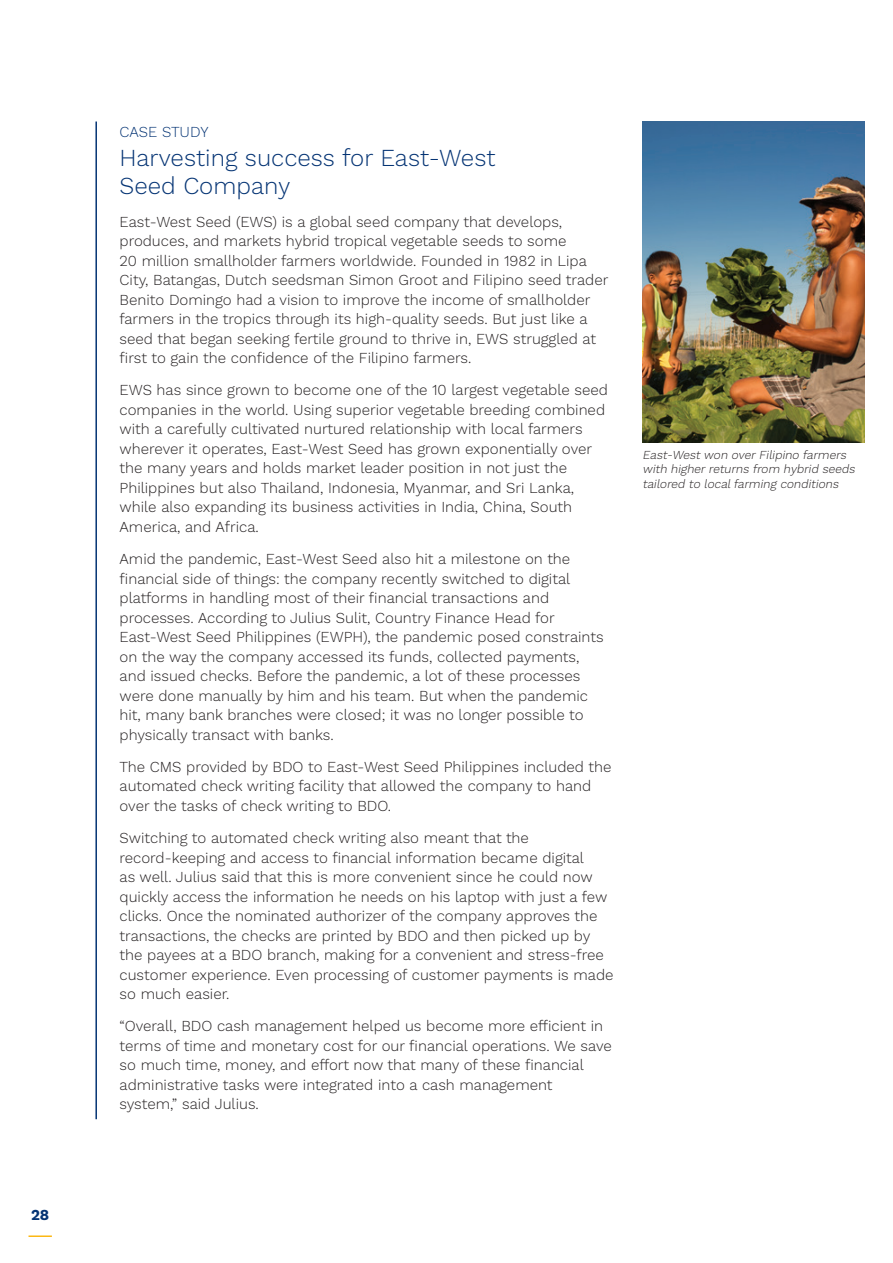
<style>
.page{position:relative;width:893px;height:1263px;background:#fff}
.page>*{position:absolute;margin:0;border:0;box-sizing:border-box;transform-origin:0 0}
.t1{font:300 24px/28.5px "Work Sans";color:#053474}
.t2{font:300 15px/19.5px "Work Sans";color:#231f20}
.t3{font:300 15px "Work Sans";color:#053474}
.t4{font:700 15px "Work Sans";color:#053474}
.t5{font:italic 300 12px/14.4px "Work Sans";color:#231f20}
</style>
<div class="page">
<img style="left:642px;top:122px;width:222px;height:321px">
<hr style="left:95px;top:122px;width:2px;height:997px;background:#053474">
<hr style="left:29px;top:1235px;width:23px;height:2px;background:#fcb814">
<p class="t4" style="left:31px;top:1207px;width:20px">28</p>
<p class="t3" style="left:120px;top:123px;width:90px">CASE STUDY</p>
<h1 class="t1" style="left:120px;top:144px;width:377px">Harvesting success for East-West<br>Seed Company</h1>
<p class="t2" style="left:120px;top:212px;width:490px">East-West Seed (EWS) is a global seed company that develops, produces, and markets hybrid tropical vegetable seeds to some<br>20 million smallholder farmers worldwide. Founded in 1982 in Lipa City, Batangas, Dutch seedsman Simon Groot and Filipino seed trader Benito Domingo had a vision to improve the income of smallholder farmers in the tropics through its high-quality seeds. But just like a seed that began seeking fertile ground to thrive in, EWS struggled at first to gain the confidence of the Filipino farmers.</p>
<p class="t2" style="left:120px;top:381px;width:490px">EWS has since grown to become one of the 10 largest vegetable seed companies in the world. Using superior vegetable breeding combined with a carefully cultivated nurtured relationship with local farmers wherever it operates, East-West Seed has grown exponentially over the many years and holds market leader position in not just the Philippines but also Thailand, Indonesia, Myanmar, and Sri Lanka, while also expanding its business activities in India, China, South America, and Africa.</p>
<p class="t2" style="left:120px;top:550px;width:485px">Amid the pandemic, East-West Seed also hit a milestone on the financial side of things: the company recently switched to digital platforms in handling most of their financial transactions and processes. According to Julius Sulit, Country Finance Head for East-West Seed Philippines (EWPH), the pandemic posed constraints on the way the company accessed its funds, collected payments, and issued checks. Before the pandemic, a lot of these processes were done manually by him and his team. But when the pandemic hit, many bank branches were closed; it was no longer possible to physically transact with banks.</p>
<p class="t2" style="left:120px;top:758px;width:493px">The CMS provided by BDO to East-West Seed Philippines included the automated check writing facility that allowed the company to hand over the tasks of check writing to BDO.</p>
<p class="t2" style="left:120px;top:829px;width:496px">Switching to automated check writing also meant that the record-keeping and access to financial information became digital<br>as well. Julius said that this is more convenient since he could now quickly access the information he needs on his laptop with just a few clicks. Once the nominated authorizer of the company approves the transactions, the checks are printed by BDO and then picked up by the payees at a BDO branch, making for a convenient and stress-free customer experience. Even processing of customer payments is made so much easier.</p>
<p class="t2" style="left:120px;top:1017px;width:494px">“Overall, BDO cash management helped us become more efficient in terms of time and monetary cost for our financial operations. We save so much time, money, and effort now that many of these financial administrative tasks were integrated into a cash management system,” said Julius.</p>
<p class="t5" style="left:643px;top:448px;width:217px">East-West won over Filipino farmers with higher returns from hybrid seeds tailored to localfarming conditions</p>
</div>
